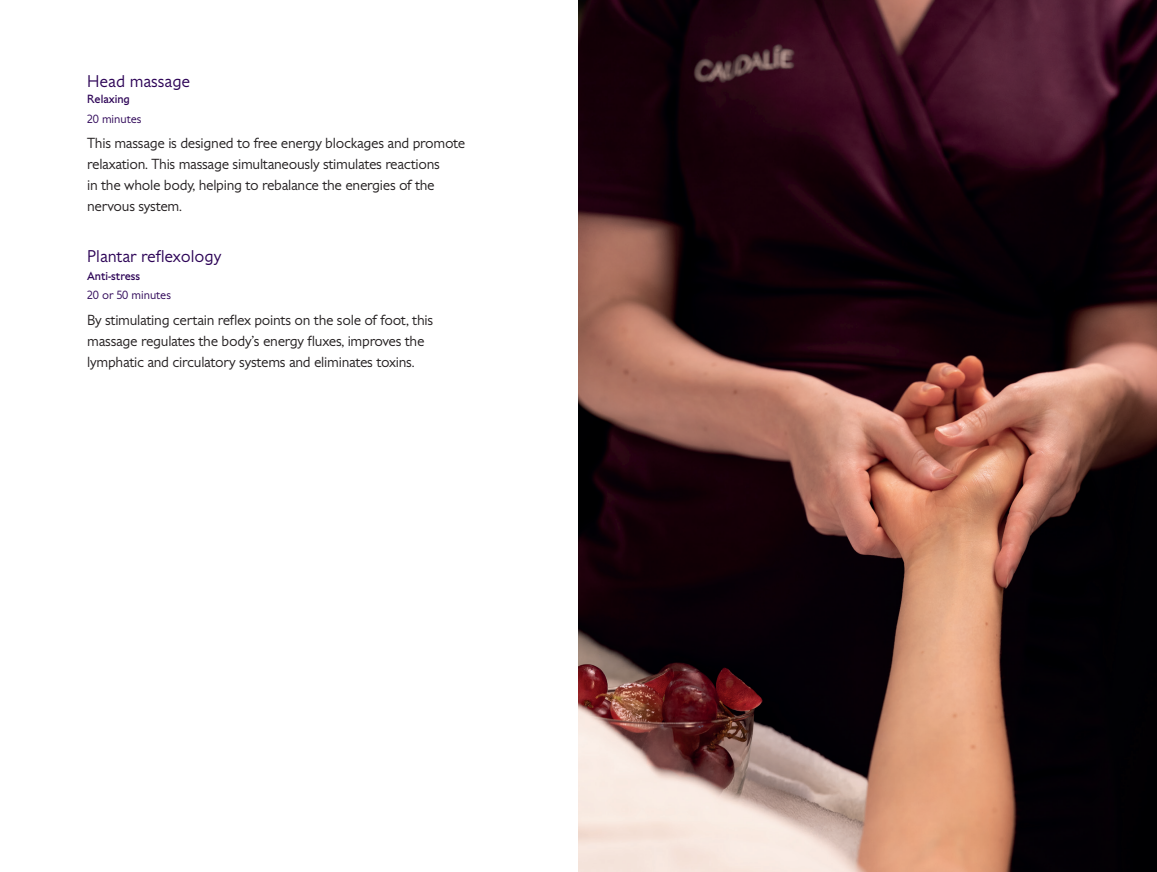
<style>
.page{position:relative;width:1157px;height:872px;background:#fff}
.page>*{position:absolute;margin:0;border:0;box-sizing:border-box;transform-origin:0 0}
.t1{font:15px "Caudalie";color:#2c0356}
.TXT_COURANT{font:12.9px/21px "Caudalie";letter-spacing:-.02em;color:#231f20}
.DUREE{font:10.5px/19.5px "Caudalie";color:#2c0356}
.s1{font-weight:700}
</style>
<div class="page">
<img style="left:578px;top:0;width:579px;height:872px">
<p class="t1" style="left:87px;top:69px;width:105px">Head massage</p>
<p class="DUREE" style="left:87px;top:88px;width:56px"><span class="s1">Relaxing<br></span>20 minutes</p>
<p class="TXT_COURANT" style="left:87px;top:131px;width:379px">This massage is designed to free energy blockages and promote relaxation. This massage simultaneously stimulates reactions<br>in the whole body, helping to rebalance the energies of the nervous system.</p>
<p class="t1" style="left:87px;top:244px;width:136px">Plantar reflexology</p>
<p class="DUREE" style="left:87px;top:265px;width:85px"><span class="s1">Anti-stress<br></span>20 or 50 minutes</p>
<p class="TXT_COURANT" style="left:87px;top:308px;width:347px">By stimulating certain reflex points on the sole of foot, this massage regulates the body’s energy fluxes, improves the lymphatic and circulatory systems and eliminates toxins.</p>
</div>
